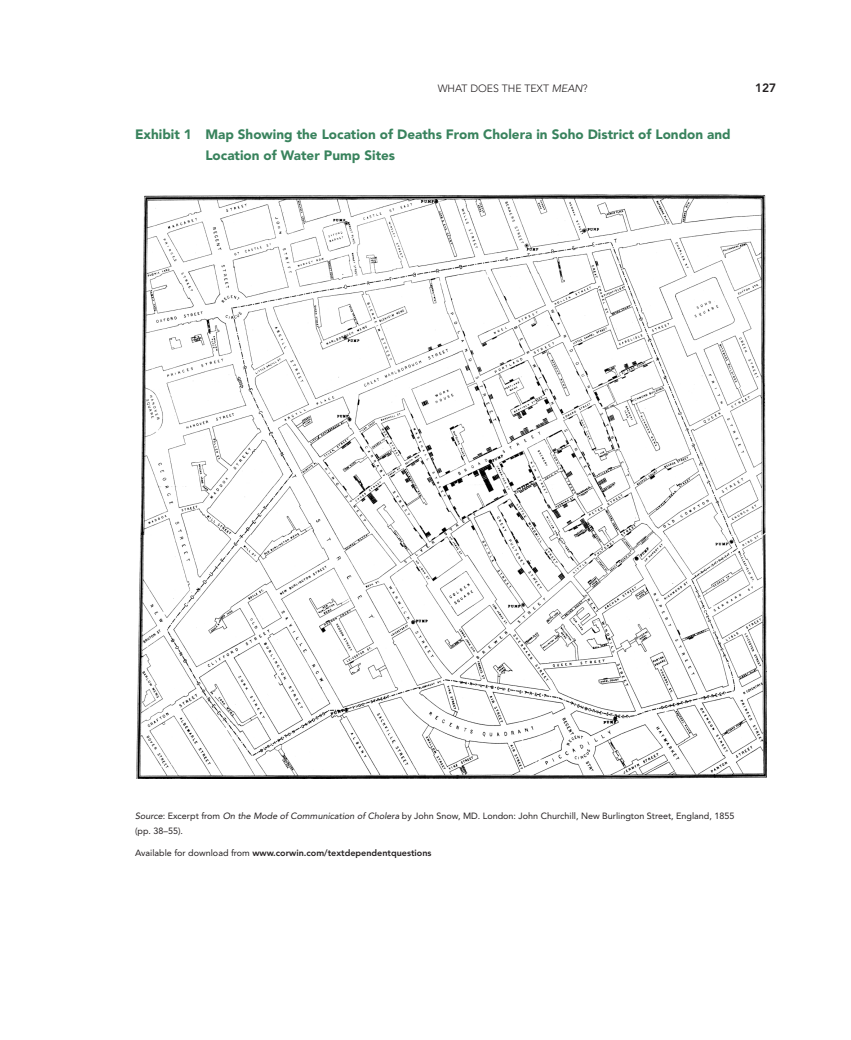
<style>
.page{position:relative;width:851px;height:1040px;background:#fff}
.page>*{position:absolute;margin:0;border:0;box-sizing:border-box;transform-origin:0 0}
.FC{font:900 13.5px/21px "Avenir LT Std";color:#39835d}
.t1{font:800 12px "Avenir LT Std";color:#231f20}
.t2{font:300 10.5px "Avenir LT Std";color:#231f20}
.FSN{font:9px/15px "Avenir LT Std";color:#231f20}
.FSN-2{font:800 9px "Avenir LT Std";color:#231f20}
.s1{font-style:italic}
.s2{font-weight:400}
</style>
<div class="page">
<img style="left:136px;top:194px;width:630px;height:584px">
<p class="t2" style="left:437px;top:82px;width:151px">WHAT DOES THE TEXT <span class="s1">MEAN</span>?</p>
<h2 class="t1" style="left:755px;top:81px;width:23px">127</h2>
<p class="FC" style="left:205px;top:123px;width:527px;text-indent:-70px">Exhibit 1 Map Showing the Location of Deaths From Cholera in Soho District of London and<br>Location of Water Pump Sites</p>
<p class="FSN" style="left:135px;top:808px;width:601px"><span class="s1">Source</span>: Excerpt from <span class="s1">On the Mode of Communication of Cholera</span> by John Snow, MD. London: John Churchill, New Burlington Street, England, 1855 (pp. 38–55).</p>
<p class="FSN-2" style="left:135px;top:847px;width:298px"><span class="s2">Available for download from</span> www.corwin.com/textdependentquestions</p>
</div>
